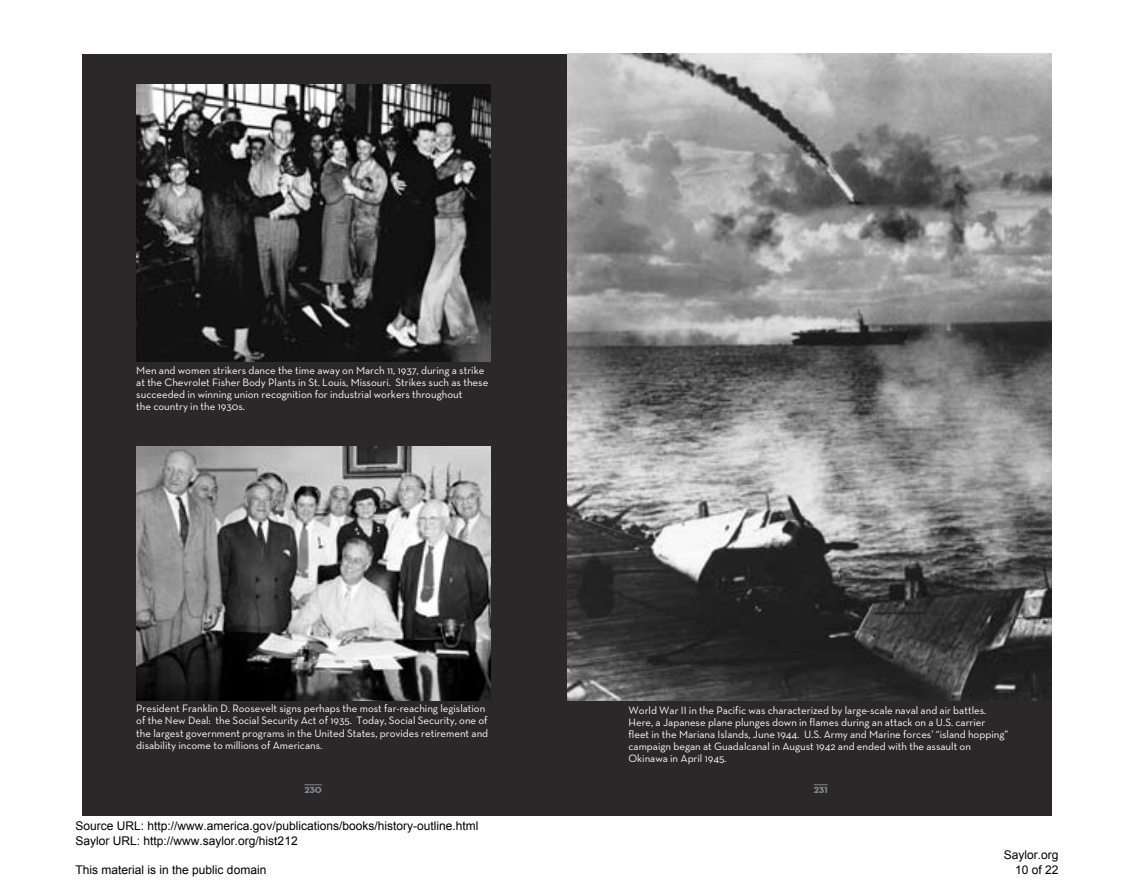
<style>
.page{position:relative;width:1134px;height:891px;background:#fff}
.page>*{position:absolute;margin:0;border:0;box-sizing:border-box;transform-origin:0 0}
.t1{font:12px/14.4px "Arial";color:#000}
.t2{font:10.95px/12.1px "Neutra Text";color:#fff}
.t3{font:9px "Neutra Display Titling";color:#848689}
</style>
<div class="page">
<div style="left:82px;top:54px;width:485px;height:761px;background:#2a2828"></div>
<svg style="left:304px;top:784px;width:18px;height:1px"></svg>
<div style="left:567px;top:54px;width:485px;height:761px;background:#2a2828"></div>
<svg style="left:814px;top:784px;width:14px;height:1px"></svg>
<img style="left:136px;top:85px;width:354px;height:277px">
<img style="left:136px;top:446px;width:354px;height:254px">
<img style="left:567px;top:54px;width:485px;height:646px">
<p class="t2" style="left:136px;top:364px;width:354px">Men and women strikers dance the time away on March 11, 1937, during a strike at the Chevrolet Fisher Body Plants in St. Louis, Missouri. Strikes such as these succeeded in winning union recognition for industrial workers throughout<br>the country in the 1930s.</p>
<p class="t2" style="left:136px;top:702px;width:353px">President Franklin D. Roosevelt signs perhaps the most far-reaching legislation of the New Deal: the Social Security Act of 1935. Today, Social Security, one of the largest government programs in the United States, provides retirement and disability income to millions of Americans.</p>
<p class="t2" style="left:629px;top:704px;width:381px">World War II in the Pacific was characterized by large-scale naval and air battles.<br>Here, a Japanese plane plunges down in flames during an attack on a U.S. carrier fleet in the Mariana Islands, June 1944. U.S. Army and Marine forces’ “island hopping” campaign began at Guadalcanal in August 1942 and ended with the assault on Okinawa in April 1945.</p>
<p class="t3" style="left:304px;top:784px;width:19px">230</p>
<p class="t3" style="left:814px;top:784px;width:15px">231</p>
<p class="t1" style="left:76px;top:819px;width:404px">Source URL: http://www.america.gov/publications/books/history-outline.html<br>Saylor URL: http://www.saylor.org/hist212</p>
<p class="t1" style="left:76px;top:862px;width:192px">This material is in the public domain</p>
<p class="t1" style="left:1004px;top:848px;width:56px;text-align:right">Saylor.org<br>10 of 22</p>
</div>
